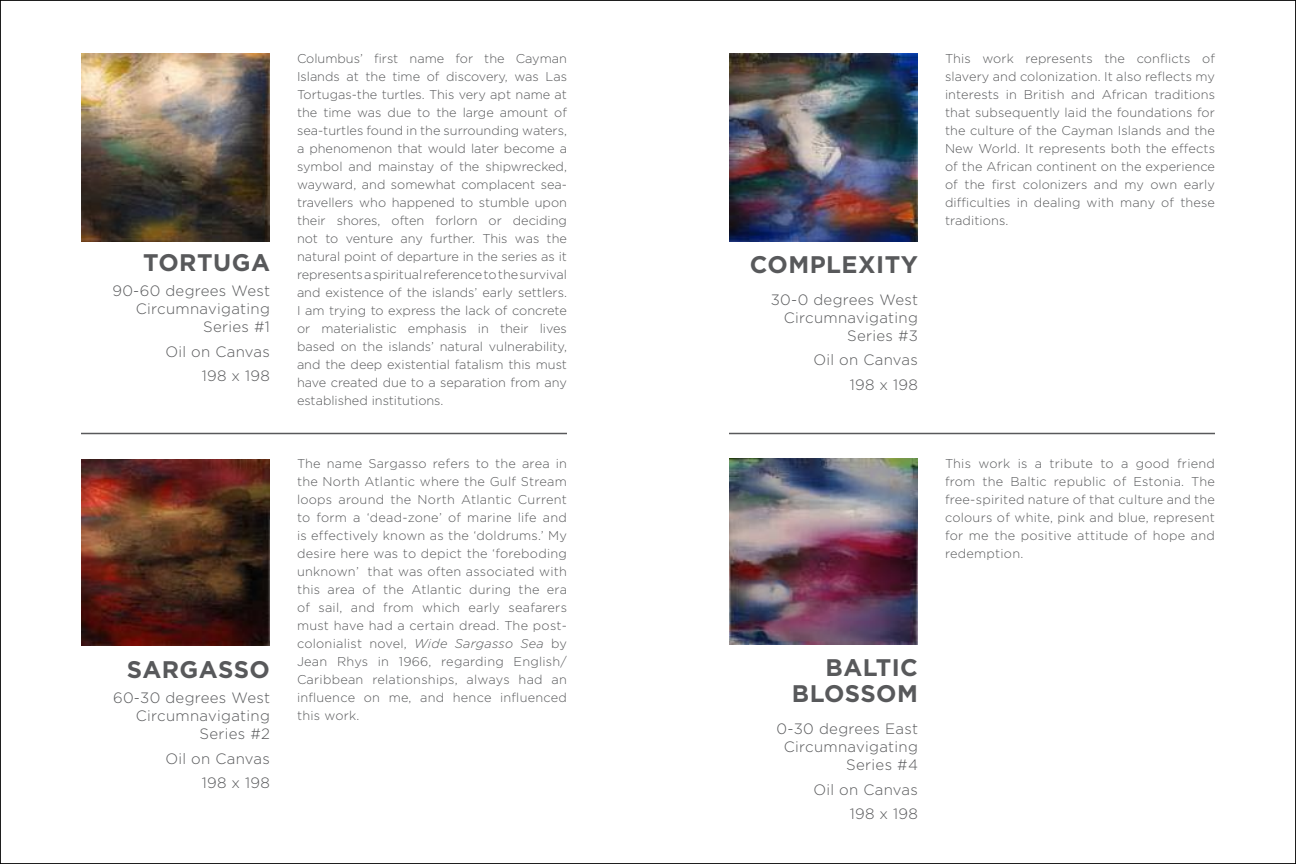
<style>
.page{position:relative;width:1296px;height:864px;background:#fff}
.page>*{position:absolute;margin:0;border:0;box-sizing:border-box;transform-origin:0 0}
.t1{font:700 24px/26.2px "Gotham";letter-spacing:.02em;color:#58595b;text-align:right}
.t2{font:300 15px/18px "Gotham";letter-spacing:.02em;color:#58595b;text-align:right}
.t3{font:300 12.75px/18px "Gotham";letter-spacing:.01em;color:#58595b;text-align:justify}
.s1{font-style:italic}
</style>
<div class="page">
<img style="left:81px;top:54px;width:189px;height:188px">
<hr style="left:81px;top:433px;width:486px;height:1px;background:#58595b">
<img style="left:81px;top:459px;width:189px;height:186px">
<img style="left:729px;top:54px;width:189px;height:188px">
<hr style="left:729px;top:433px;width:486px;height:1px;background:#58595b">
<img style="left:729px;top:459px;width:189px;height:185px">
<h1 class="t1" style="left:143px;top:249px;width:128px">TORTUGA</h1>
<p class="t2" style="left:112px;top:281px;width:159px">90-60 degrees West<br>Circumnavigating<br>Series #1</p>
<p class="t2" style="left:165px;top:339px;width:106px;line-height:24.8px">Oil on Canvas<br>198 x 198</p>
<h1 class="t1" style="left:127px;top:656px;width:145px">SARGASSO</h1>
<p class="t2" style="left:113px;top:688px;width:158px">60-30 degrees West<br>Circumnavigating<br>Series #2</p>
<p class="t2" style="left:165px;top:746px;width:106px;line-height:24.8px">Oil on Canvas<br>198 x 198</p>
<p class="t3" style="left:297px;top:50px;width:272px">Columbus’ first name for the Cayman Islands at the time of discovery, was Las Tortugas-the turtles. This very apt name at the time was due to the large amount of sea-turtles found in the surrounding waters, a phenomenon that would later become a symbol and mainstay of the shipwrecked, wayward, and somewhat complacent sea&shy;travellers who happened to stumble upon their shores, often forlorn or deciding not to venture any further. This was the natural point of departure in the series as it represents a spiritual reference to the survival and existence of the islands’ early settlers.<br>I am trying to express the lack of concrete or materialistic emphasis in their lives based on the islands’ natural vulnerability, and the deep existential fatalism this must have created due to a separation from any established institutions.</p>
<p class="t3" style="left:297px;top:455px;width:272px">The name Sargasso refers to the area in the North Atlantic where the Gulf Stream loops around the North Atlantic Current to form a ‘dead-zone’ of marine life and is effectively known as the ‘doldrums.’ My desire here was to depict the ‘foreboding unknown’ that was often associated with this area of the Atlantic during the era of sail, and from which early seafarers must have had a certain dread. The post&shy;colonialist novel, <span class="s1">Wide Sargasso Sea</span> by Jean Rhys in 1966, regarding English/ Caribbean relationships, always had an influence on me, and hence influenced this work.</p>
<h1 class="t1" style="left:750px;top:251px;width:170px">COMPLEXITY</h1>
<p class="t2" style="left:771px;top:290px;width:149px">30-0 degrees West<br>Circumnavigating<br>Series #3</p>
<p class="t2" style="left:813px;top:348px;width:106px;line-height:24.8px">Oil on Canvas<br>198 x 198</p>
<p class="t3" style="left:945px;top:50px;width:272px">This work represents the conflicts of slavery and colonization. It also reflects my interests in British and African traditions that subsequently laid the foundations for the culture of the Cayman Islands and the New World. It represents both the effects of the African continent on the experience of the first colonizers and my own early difficulties in dealing with many of these traditions.</p>
<p class="t3" style="left:945px;top:455px;width:272px">This work is a tribute to a good friend from the Baltic republic of Estonia. The free-spirited nature of that culture and the colours of white, pink and blue, represent for me the positive attitude of hope and redemption.</p>
<h1 class="t1" style="left:792px;top:654px;width:128px">BALTIC<br>BLOSSOM</h1>
<p class="t2" style="left:777px;top:719px;width:143px">0-30 degrees East<br>Circumnavigating<br>Series #4</p>
<p class="t2" style="left:813px;top:777px;width:106px;line-height:24.8px">Oil on Canvas<br>198 x 198</p>
</div>
